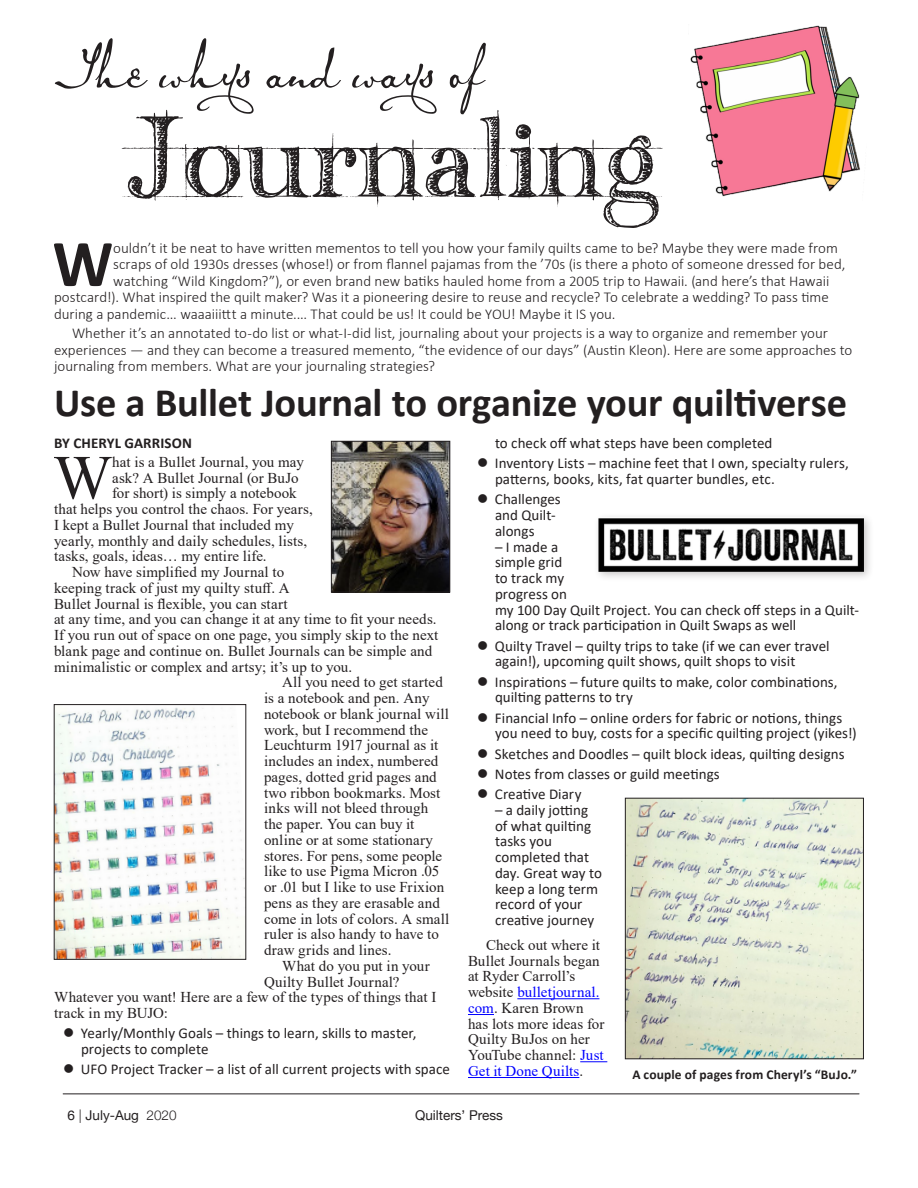
<style>
.page{position:relative;width:918px;height:1188px;background:#fff}
.page>*{position:absolute;margin:0;border:0;box-sizing:border-box;transform-origin:0 0}
.Main_Head_2{font:700 67.05px "Calibri";color:#231f20}
.Main_Head_2-2{font:62.55px "Times New Roman";color:#231f20}
.Main_Head_2-3{font:700 40.5px "Calibri";letter-spacing:-.01em;color:#231f20}
.Main_Head_2-4{font:15px/15.8px "Times New Roman";letter-spacing:.005em;color:#231f20}
.Main_Head_2-5{font:15px/15.8px "Calibri";color:#231f20}
.Main_Head_2-6{font:300 15px/16.5px "Calibri";color:#231f20}
.Main_Head_2-7{font:700 15px "Calibri";letter-spacing:.005em;color:#231f20}
.Main_Head_2-8{font:700 13.5px "Calibri";letter-spacing:.01em;color:#231f20}
.t1{font:13.5px "Helvetica Neue";color:#231f20}
.s1{color:#00f}
.s2{font-weight:300}
</style>
<div class="page">
<hr style="left:63px;top:1094px;width:796px;height:1px;background:#231f20">
<svg style="left:122px;top:110px;width:540px;height:118px"></svg>
<svg style="left:55px;top:38px;width:431px;height:76px"></svg>
<img style="left:333px;top:443px;width:115px;height:147px">
<div style="left:331px;top:441px;width:119px;height:151px;border:1px solid #231f20"></div>
<hr style="left:517px;top:998px;width:82px;height:1px;background:#00f">
<svg style="left:468px;top:1014px;width:26px;height:1px"></svg>
<svg style="left:580px;top:1061px;width:27px;height:1px"></svg>
<hr style="left:468px;top:1077px;width:111px;height:1px;background:#00f">
<div style="left:593px;top:512px;width:282px;height:71px;background:#231f20;opacity:.25"></div>
<img style="left:598px;top:518px;width:266px;height:54px">
<img style="left:690px;top:25px;width:170px;height:172px">
<img style="left:56px;top:707px;width:188px;height:251px">
<div style="left:54px;top:704px;width:192px;height:256px;border:1px solid #231f20"></div>
<img style="left:627px;top:800px;width:235px;height:257px">
<div style="left:625px;top:798px;width:239px;height:261px;border:1px solid #231f20"></div>
<p class="Main_Head_2" style="left:53px;top:216px;width:62px">W</p>
<p class="Main_Head_2-6" style="left:113px;top:240px;width:726px">ouldn’t it be neat to have written mementos to tell you how your family quilts came to be? Maybe they were made from</p>
<p class="Main_Head_2-6" style="left:113px;top:256px;width:734px">scraps of old 1930s dresses (whose!) or from flannel pajamas from the ’70s (is there a photo of someone dressed for bed,</p>
<p class="Main_Head_2-6" style="left:113px;top:273px;width:718px">watching “Wild Kingdom?”), or even brand new batiks hauled home from a 2005 trip to Hawaii. (and here’s that Hawaii</p>
<p class="Main_Head_2-6" style="left:54px;top:289px;width:776px">postcard!). What inspired the quilt maker? Was it a pioneering desire to reuse and recycle? To celebrate a wedding? To pass time</p>
<p class="Main_Head_2-6" style="left:54px;top:306px;width:563px">during a pandemic... waaaiiittt a minute.... That could be us! It could be YOU! Maybe it IS you.</p>
<p class="Main_Head_2-6" style="left:54px;top:325px;width:800px;text-indent:18px">Whether it’s an annotated to-do list or what-I-did list, journaling about your projects is a way to organize and remember your experiences — and they can become a treasured memento, “the evidence of our days” (Austin Kleon). Here are some approaches to journaling from members. What are your journaling strategies?</p>
<p class="Main_Head_2-3" style="left:54px;top:374px;width:795px">Use a Bullet Journal to organize your quiltiverse</p>
<p class="Main_Head_2-5" style="left:495px;top:435px;width:279px">to check off what steps have been completed</p>
<p class="Main_Head_2-5" style="left:495px;top:455px;width:355px;text-indent:-18px">● Inventory Lists – machine feet that I own, specialty rulers, patterns, books, kits, fat quarter bundles, etc.</p>
<p class="Main_Head_2-5" style="left:495px;top:491px;width:67px;text-indent:-18px">● Challenges and Quilt&shy;alongs</p>
<p class="Main_Head_2-5" style="left:495px;top:538px;width:366px">– I made a<br>simple grid<br>to track my<br>progress on<br>my 100 Day Quilt Project. You can check off steps in a Quilt&shy;along or track participation in Quilt Swaps as well</p>
<p class="Main_Head_2-5" style="left:495px;top:637px;width:336px;text-indent:-18px">● Quilty Travel – quilty trips to take (if we can ever travel again!), upcoming quilt shows, quilt shops to visit</p>
<p class="Main_Head_2-5" style="left:495px;top:673px;width:344px;text-indent:-18px">● Inspirations – future quilts to make, color combinations, quilting patterns to try</p>
<p class="Main_Head_2-5" style="left:495px;top:709px;width:363px;text-indent:-18px">● Financial Info – online orders for fabric or notions, things you need to buy, costs for a specific quilting project (yikes!)</p>
<p class="Main_Head_2-5" style="left:477px;top:745px;width:369px">● Sketches and Doodles – quilt block ideas, quilting designs</p>
<p class="Main_Head_2-5" style="left:477px;top:766px;width:244px">● Notes from classes or guild meetings</p>
<p class="Main_Head_2-5" style="left:477px;top:786px;width:106px">● Creative Diary</p>
<p class="Main_Head_2-5" style="left:495px;top:802px;width:109px">– a daily jotting of what quilting tasks you completed that day. Great way to keep a long term record of your creative journey</p>
<p class="Main_Head_2-4" style="left:468px;top:937px;width:138px;text-indent:18px">Check out where it<br>Bullet Journals began at Ryder Carroll’s website <span class="s1">bulletjournal. com</span>. Karen Brown has lots more ideas for<br>Quilty BuJos on her<br>YouTube channel: <span class="s1">Just<br>Get it Done Quilts</span>.</p>
<p class="Main_Head_2-7" style="left:54px;top:433px;width:139px">BY CHERYL GARRISON</p>
<p class="Main_Head_2-2" style="left:53px;top:433px;width:61px">W</p>
<p class="Main_Head_2-4" style="left:112px;top:454px;width:193px">hat is a Bullet Journal, you may</p>
<p class="Main_Head_2-4" style="left:112px;top:469px;width:188px">ask? A Bullet Journal (or BuJo</p>
<p class="Main_Head_2-4" style="left:112px;top:485px;width:186px">for short) is simply a notebook</p>
<p class="Main_Head_2-4" style="left:54px;top:501px;width:260px">that helps you control the chaos. For years,</p>
<p class="Main_Head_2-4" style="left:54px;top:517px;width:241px">I kept a Bullet Journal that included my</p>
<p class="Main_Head_2-4" style="left:54px;top:532px;width:255px">yearly, monthly and daily schedules, lists,</p>
<p class="Main_Head_2-4" style="left:54px;top:548px;width:214px">tasks, goals, ideas… my entire life.</p>
<p class="Main_Head_2-4" style="left:54px;top:564px;width:386px;text-indent:18px">Now have simplified my Journal to<br>keeping track of just my quilty stuff. A<br>Bullet Journal is flexible, you can start<br>at any time, and you can change it at any time to fit your needs.<br>If you run out of space on one page, you simply skip to the next blank page and continue on. Bullet Journals can be simple and minimalistic or complex and artsy; it’s up to you.</p>
<p class="Main_Head_2-4" style="left:264px;top:674px;width:187px;text-indent:18px">All you need to get started is a notebook and pen. Any notebook or blank journal will work, but I recommend the<br>Leuchturm 1917 journal as it includes an index, numbered pages, dotted grid pages and two ribbon bookmarks. Most inks will not bleed through the paper. You can buy it online or at some stationary stores. For pens, some people like to use Pigma Micron .05 or .01 but I like to use Frixion pens as they are erasable and come in lots of colors. A small ruler is also handy to have to draw grids and lines.</p>
<p class="Main_Head_2-4" style="left:282px;top:958px;width:149px">What do you put in your</p>
<p class="Main_Head_2-4" style="left:264px;top:973px;width:137px">Quilty Bullet Journal?</p>
<p class="Main_Head_2-4" style="left:54px;top:989px;width:384px">Whatever you want! Here are a few of the types of things that I</p>
<p class="Main_Head_2-4" style="left:54px;top:1005px;width:115px">track in my BUJO:</p>
<p class="Main_Head_2-5" style="left:81px;top:1025px;width:337px;text-indent:-18px">● Yearly/Monthly Goals – things to learn, skills to master, projects to complete</p>
<p class="Main_Head_2-5" style="left:63px;top:1061px;width:389px">● UFO Project Tracker – a list of all current projects with space</p>
<p class="Main_Head_2-8" style="left:632px;top:1064px;width:226px">A couple of pages from Cheryl’s “BuJo.”</p>
<p class="t1" style="left:68px;top:1106px;width:111px">6 <span class="s2">|</span> July-Aug <span class="s2">2020</span></p>
<p class="t1" style="left:415px;top:1105px;width:89px">Quilters’ Press</p>
</div>
